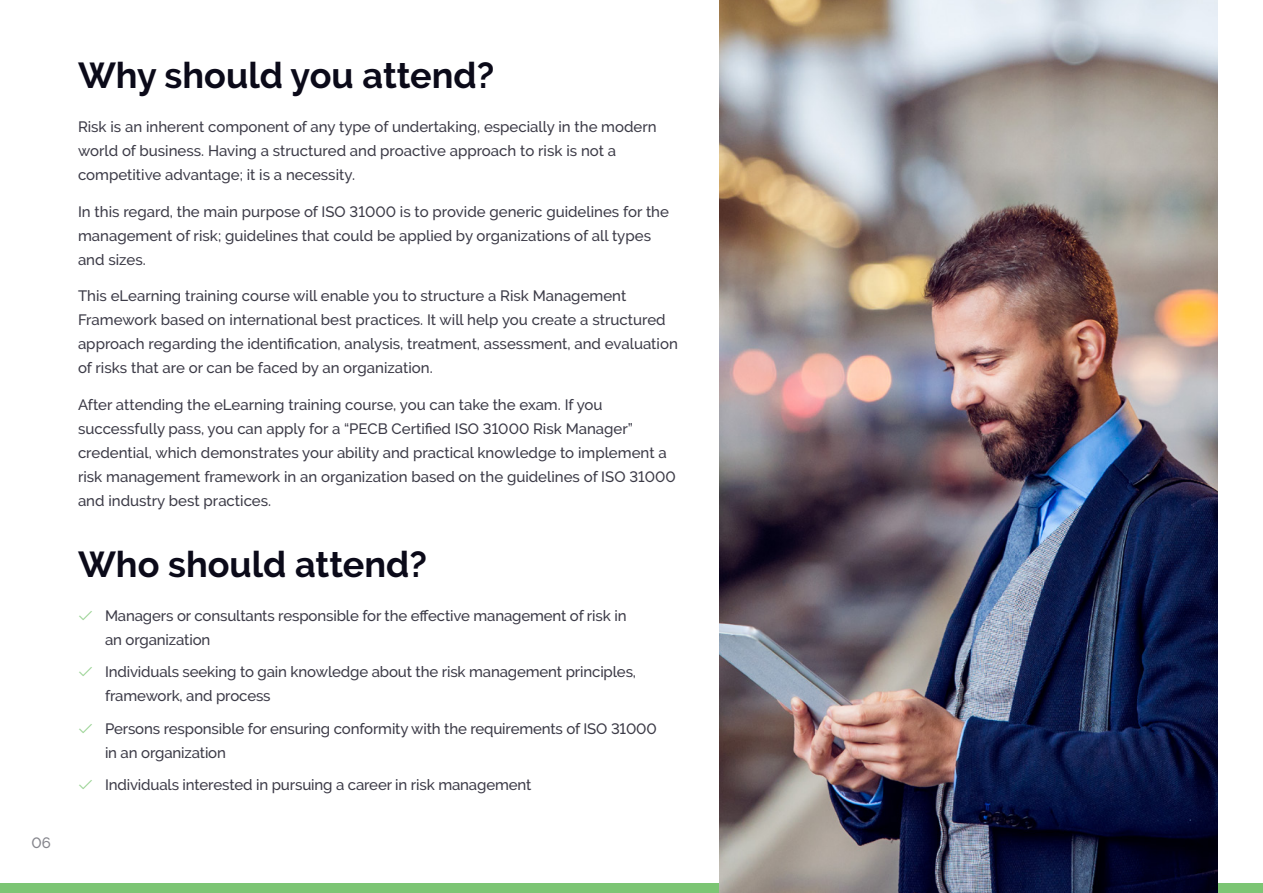
<style>
.page{position:relative;width:1263px;height:893px;background:#fff}
.page>*{position:absolute;margin:0;border:0;box-sizing:border-box;transform-origin:0 0}
.t1{font:700 36px "Raleway";color:#0b0a19}
.Bullet{font:500 15px/24px "Raleway";color:#3c3b47}
.t2{font:500 15px "Raleway";color:#85858c}
.s1{font-family:"la solid 900";font-weight:400;color:#96d190}
</style>
<div class="page">
<div style="left:0;top:884px;width:1263px;height:9px;background:#7cc574"></div>
<img style="left:719px;top:0;width:499px;height:893px">
<p class="t2" style="left:31px;top:834px;width:21px">06</p>
<p class="t1" style="left:78px;top:55px;width:418px">Why should you attend?</p>
<p class="Bullet" style="left:78px;top:114px;width:580px">Risk is an inherent component of any type of undertaking, especially in the modern world of business. Having a structured and proactive approach to risk is not a competitive advantage; it is a necessity.</p>
<p class="Bullet" style="left:78px;top:199px;width:592px">In this regard, the main purpose of ISO 31000 is to provide generic guidelines for the management of risk; guidelines that could be applied by organizations of all types and sizes.</p>
<p class="Bullet" style="left:78px;top:284px;width:601px">This eLearning training course will enable you to structure a Risk Management Framework based on international best practices. It will help you create a structured approach regarding the identification, analysis, treatment, assessment, and evaluation of risks that are or can be faced by an organization.</p>
<p class="Bullet" style="left:78px;top:393px;width:599px">After attending the eLearning training course, you can take the exam. If you successfully pass, you can apply for a “PECB Certified ISO 31000 Risk Manager” credential, which demonstrates your ability and practical knowledge to implement a risk management framework in an organization based on the guidelines of ISO 31000 and industry best practices.</p>
<p class="t1" style="left:78px;top:543px;width:350px">Who should attend?</p>
<p class="Bullet" style="left:105px;top:603px;width:523px;text-indent:-27px"><span class="s1">â</span> Managers or consultants responsible for the effective management of risk in an organization</p>
<p class="Bullet" style="left:105px;top:660px;width:533px;text-indent:-27px"><span class="s1">â</span> Individuals seeking to gain knowledge about the risk management principles, framework, and process</p>
<p class="Bullet" style="left:105px;top:716px;width:553px;text-indent:-27px"><span class="s1">â</span> Persons responsible for ensuring conformity with the requirements of ISO 31000 in an organization</p>
<p class="Bullet" style="left:78px;top:773px;width:455px"><span class="s1">â</span> Individuals interested in pursuing a career in risk management</p>
</div>
